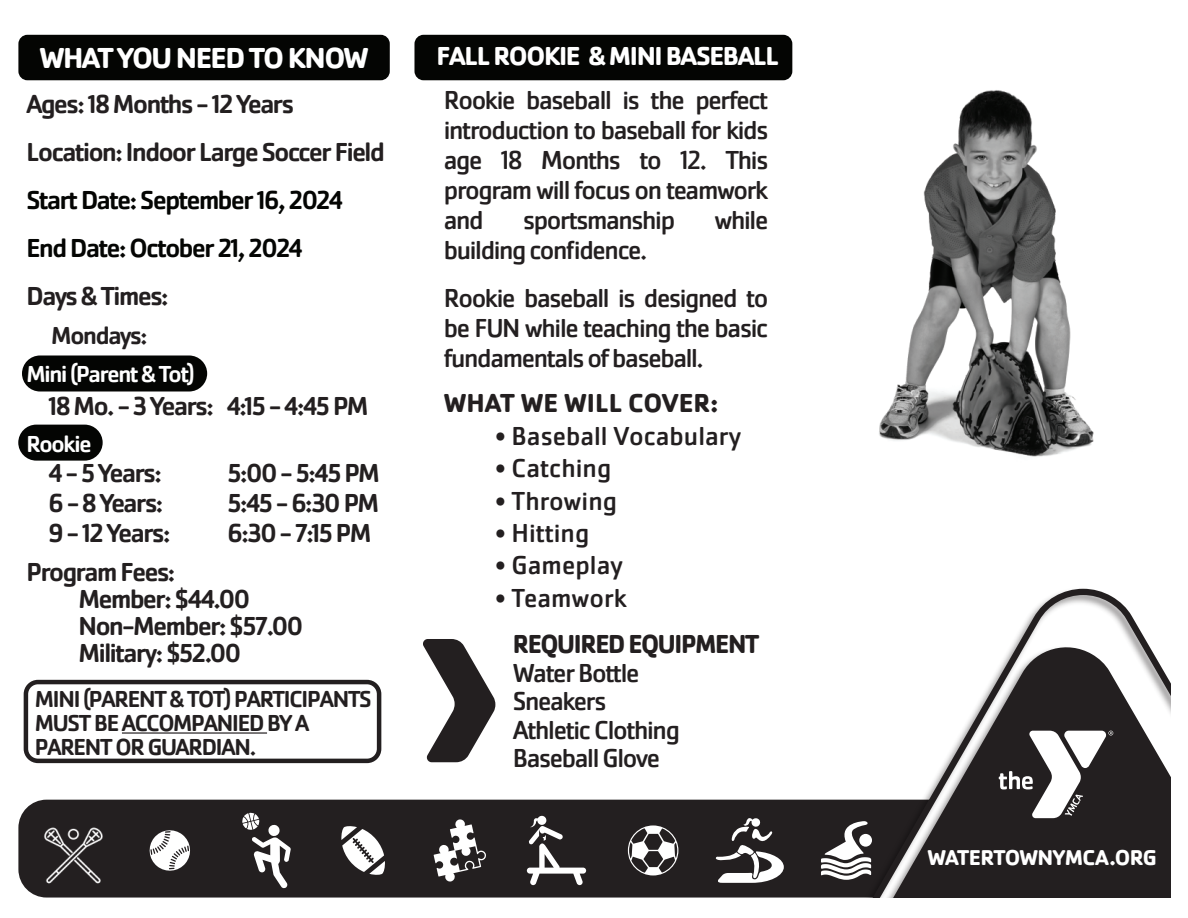
<style>
.page{position:relative;width:1188px;height:918px;background:#fff}
.page>*{position:absolute;margin:0;border:0;box-sizing:border-box;transform-origin:0 0}
.t1{font:700 30px "Cachet Pro";letter-spacing:-.05em;color:#fff}
.t2{font:27px/30px "Cachet Pro";letter-spacing:-.05em;color:#231f20}
.t3{font:500 27px/27px "Cachet Pro";letter-spacing:-.05em;color:#231f20}
.t4{font:27px "Cachet Pro";color:#231f20}
.t5{font:500 27px/48px "Cachet Pro";letter-spacing:-.05em;color:#040503}
.t6{font:700 27px "Cachet Pro";letter-spacing:-.05em;color:#fff}
.t7{font:700 27px "Cachet Pro";letter-spacing:-.05em;color:#231f20;scale:.96 1}
.t8{font:700 27px "Cachet Pro";color:#231f20}
.t9{font:500 25.5px "Cachet Pro";letter-spacing:-.05em;color:#231f20}
.t10{font:500 24px/24px "Cachet Pro";letter-spacing:-.05em;color:#231f20}
.t11{font:500 24px "Cachet Pro";letter-spacing:-.05em;color:#fff}
.t12{font:700 22.2px "Cachet Pro";letter-spacing:-.03em;color:#fff}
</style>
<div class="page">
<div style="left:22px;top:356px;width:185px;height:36px;background:#040503;border-radius:18px"></div>
<div style="left:18px;top:425px;width:85px;height:36px;background:#040503;border-radius:18px"></div>
<img style="left:879px;top:90px;width:215px;height:367px">
<div style="left:18px;top:800px;width:830px;height:98px;background:#231f20"></div>
<svg style="left:848px;top:589px;width:322px;height:309px"></svg>
<svg style="left:999px;top:731px;width:114px;height:87px"></svg>
<svg style="left:423px;top:639px;width:72px;height:123px"></svg>
<div style="left:18px;top:35px;width:372px;height:45px;background:#040503;border-radius:9px"></div>
<div style="left:414px;top:35px;width:378px;height:45px;background:#040503;border-radius:9px"></div>
<svg style="left:628px;top:825px;width:50px;height:50px"></svg>
<svg style="left:434px;top:819px;width:52px;height:63px"></svg>
<svg style="left:341px;top:826px;width:44px;height:49px"></svg>
<svg style="left:147px;top:828px;width:46px;height:45px"></svg>
<img style="left:35px;top:813px;width:76px;height:75px">
<svg style="left:242px;top:813px;width:49px;height:75px"></svg>
<svg style="left:716px;top:818px;width:68px;height:65px"></svg>
<svg style="left:527px;top:816px;width:59px;height:69px"></svg>
<svg style="left:821px;top:821px;width:50px;height:59px"></svg>
<div style="left:24px;top:680px;width:357px;height:83px;border:4px solid #231f20;border-radius:12px"></div>
<hr style="left:122px;top:732px;width:145px;height:2px;background:#231f20">
<p class="t1" style="left:39px;top:39px;width:331px">WHAT YOU NEED TO KNOW</p>
<p class="t6" style="left:437px;top:40px;width:344px">FALL ROOKIE &amp; MINI BASEBALL</p>
<p class="t2" style="left:444px;top:86px;width:326px;text-align:justify">Rookie baseball is the perfect introduction to baseball for kids age 18 Months to 12. This program will focus on teamwork and</p>
<p class="t3" style="left:27px;top:80px;width:360px;line-height:48px">Ages: 18 Months - 12 Years<br>Location: Indoor Large Soccer Field</p>
<p class="t5" style="left:27px;top:176px;width:318px">Start Date: September 16, 2024<br>End Date: October 21, 2024</p>
<p class="t3" style="left:27px;top:283px;width:144px">Days &amp; Times:</p>
<p class="t9" style="left:51px;top:321px;width:98px">Mondays:</p>
<p class="t11" style="left:27px;top:360px;width:170px">Mini (Parent &amp; Tot)</p>
<p class="t3" style="left:49px;top:392px;width:321px">18 Mo. - 3 Years: 4:15 - 4:45 PM</p>
<p class="t11" style="left:27px;top:430px;width:67px">Rookie</p>
<p class="t3" style="left:49px;top:460px;width:115px">4 - 5 Years:</p>
<p class="t3" style="left:227px;top:460px;width:154px">5:00 - 5:45 PM</p>
<p class="t3" style="left:49px;top:490px;width:116px">6 - 8 Years:</p>
<p class="t3" style="left:227px;top:490px;width:153px">5:45 - 6:30 PM</p>
<p class="t3" style="left:49px;top:520px;width:123px">9 - 12 Years:</p>
<p class="t3" style="left:227px;top:520px;width:146px">6:30 - 7:15 PM</p>
<p class="t3" style="left:78px;top:559px;width:226px;text-indent:-52px">Program Fees:<br>Member: $44.00<br>Non-Member: $57.00<br>Military: $52.00</p>
<p class="t2" style="left:523px;top:206px;width:154px">sportsmanship</p>
<p class="t2" style="left:715px;top:206px;width:55px">while</p>
<p class="t2" style="left:444px;top:227px;width:326px;line-height:48px">building confidence.<br>Rookie baseball is designed to</p>
<p class="t2" style="left:444px;top:314px;width:326px">be FUN while teaching the basic fundamentals of baseball.</p>
<p class="t8" style="left:444px;top:387px;width:276px">WHAT WE WILL COVER:</p>
<p class="t4" style="left:495px;top:420px;width:248px">• Baseball Vocabulary</p>
<p class="t4" style="left:495px;top:453px;width:118px">• Catching</p>
<p class="t4" style="left:495px;top:485px;width:123px">• Throwing</p>
<p class="t4" style="left:495px;top:517px;width:96px">• Hitting</p>
<p class="t4" style="left:495px;top:550px;width:129px">• Gameplay</p>
<p class="t4" style="left:495px;top:582px;width:133px">• Teamwork</p>
<p class="t7" style="left:513px;top:627px;width:258px">REQUIRED EQUIPMENT</p>
<p class="t2" style="left:513px;top:659px;width:169px;line-height:28.5px">Water Bottle<br>Sneakers<br>Athletic Clothing<br>Baseball Glove</p>
<p class="t10" style="left:35px;top:687px;width:338px">MINI (PARENT &amp; TOT) PARTICIPANTS<br>MUST BE ACCOMPANIED BY A<br>PARENT OR GUARDIAN.</p>
<p class="t12" style="left:927px;top:844px;width:231px">WATERTOWNYMCA.ORG</p>
</div>
